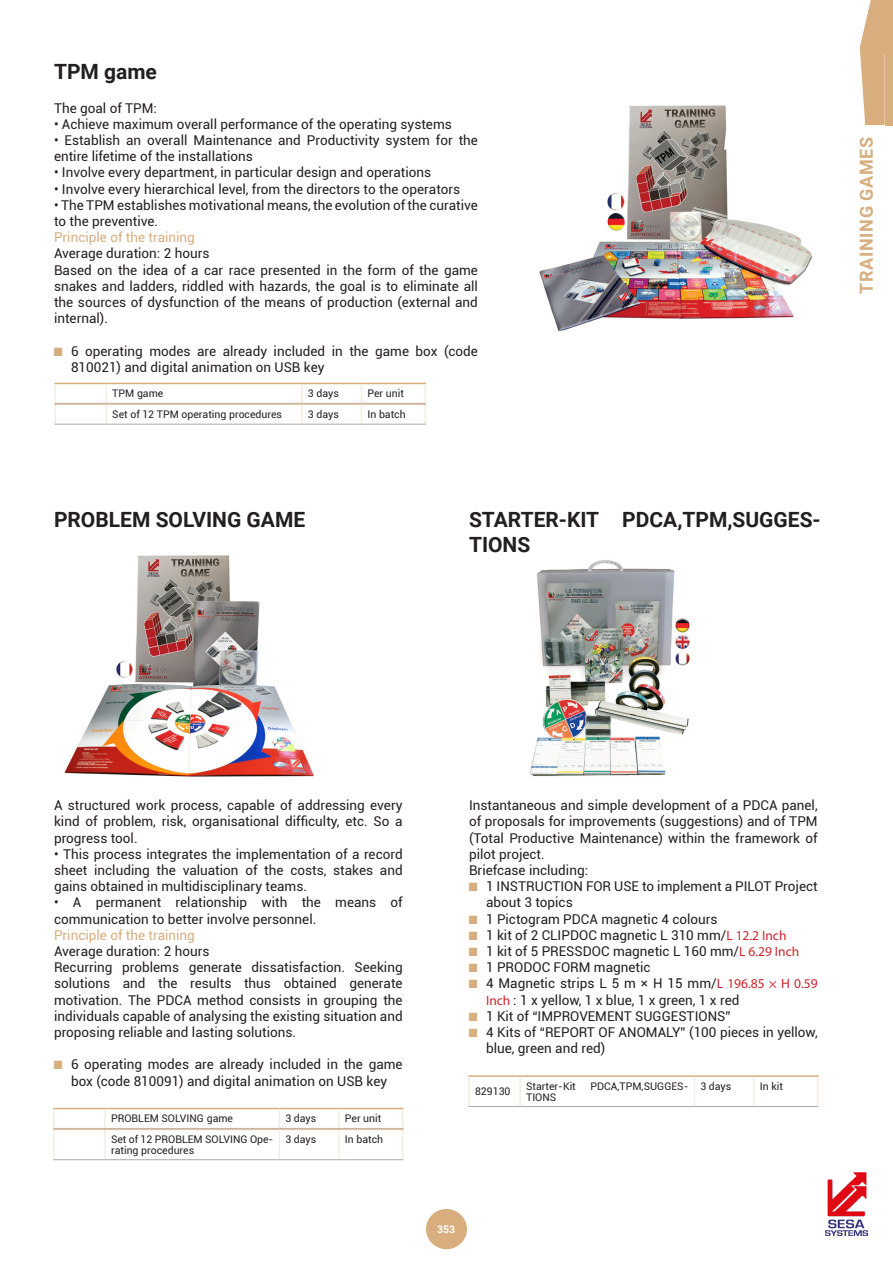
<style>
.page{position:relative;width:893px;height:1263px;background:#fff}
.page>*{position:absolute;margin:0;border:0;box-sizing:border-box;transform-origin:0 0}
.t1{font:700 21px/25.2px "Roboto";color:#231f20}
.t2{font:700 18px "Roboto";letter-spacing:.035em;color:#d8ae7f}
.t3{font:13.5px/16.2px "Roboto";color:#231f20}
.t4{font:13.5px "Roboto";color:#d8ae7f}
.t5{font:10.5px/10.5px "Roboto";color:#231f20}
.t6{font:700 10.5px "Roboto";color:#fff}
.s1{font-family:"Courier New";color:#d8ae7f}
.s2{font-family:"Myriad Pro";color:#d1232a}
</style>
<div class="page">
<div style="left:426px;top:1209px;width:41px;height:40px;background:#d8ae7f;border-radius:50%"></div>
<img style="left:826px;top:1172px;width:42px;height:63px">
<svg style="left:860px;top:0;width:33px;height:125px;background:#dcb78d"></svg>
<img style="left:539px;top:105px;width:274px;height:227px">
<hr style="left:55px;top:383px;width:51px;height:1px;background:#d8ae7f">
<hr style="left:106px;top:383px;width:196px;height:1px;background:#d8ae7f">
<hr style="left:302px;top:383px;width:59px;height:1px;background:#d8ae7f">
<hr style="left:361px;top:383px;width:65px;height:1px;background:#d8ae7f">
<hr style="left:55px;top:403px;width:51px;height:2px;background:#e3c39f">
<hr style="left:106px;top:403px;width:196px;height:2px;background:#e3c39f">
<hr style="left:302px;top:403px;width:59px;height:2px;background:#e3c39f">
<hr style="left:361px;top:403px;width:65px;height:2px;background:#e3c39f">
<svg style="left:55px;top:384px;width:1px;height:40px"></svg>
<svg style="left:424px;top:384px;width:2px;height:40px"></svg>
<svg style="left:106px;top:384px;width:1px;height:40px"></svg>
<svg style="left:301px;top:384px;width:2px;height:40px"></svg>
<svg style="left:361px;top:384px;width:1px;height:40px"></svg>
<hr style="left:55px;top:424px;width:51px;height:1px;background:#a8a9ad">
<hr style="left:106px;top:424px;width:196px;height:1px;background:#a8a9ad">
<hr style="left:302px;top:424px;width:59px;height:1px;background:#a8a9ad">
<hr style="left:361px;top:424px;width:65px;height:1px;background:#a8a9ad">
<img style="left:64px;top:555px;width:250px;height:222px">
<hr style="left:53px;top:1108px;width:52px;height:1px;background:#d8ae7f">
<hr style="left:105px;top:1108px;width:174px;height:1px;background:#d8ae7f">
<hr style="left:279px;top:1108px;width:60px;height:1px;background:#d8ae7f">
<hr style="left:339px;top:1108px;width:64px;height:1px;background:#d8ae7f">
<svg style="left:53px;top:1109px;width:2px;height:19px"></svg>
<svg style="left:104px;top:1109px;width:2px;height:19px"></svg>
<svg style="left:338px;top:1109px;width:2px;height:19px"></svg>
<hr style="left:53px;top:1128px;width:52px;height:2px;background:#e3c39f">
<hr style="left:105px;top:1128px;width:174px;height:2px;background:#e3c39f">
<hr style="left:279px;top:1128px;width:60px;height:2px;background:#e3c39f">
<hr style="left:339px;top:1128px;width:64px;height:2px;background:#e3c39f">
<hr style="left:53px;top:1130px;width:2px;height:29px;background:#f6ecdf">
<svg style="left:402px;top:1109px;width:1px;height:50px"></svg>
<hr style="left:104px;top:1130px;width:2px;height:29px;background:#f6ecdf">
<svg style="left:279px;top:1109px;width:1px;height:50px"></svg>
<hr style="left:338px;top:1130px;width:2px;height:29px;background:#f6ecdf">
<hr style="left:53px;top:1159px;width:52px;height:1px;background:#a8a9ad">
<hr style="left:105px;top:1159px;width:174px;height:1px;background:#a8a9ad">
<hr style="left:279px;top:1159px;width:60px;height:1px;background:#a8a9ad">
<hr style="left:339px;top:1159px;width:64px;height:1px;background:#a8a9ad">
<img style="left:530px;top:560px;width:160px;height:216px">
<hr style="left:468px;top:1075px;width:52px;height:2px;background:#d8ae7f">
<hr style="left:520px;top:1075px;width:174px;height:2px;background:#d8ae7f">
<hr style="left:694px;top:1075px;width:60px;height:2px;background:#d8ae7f">
<hr style="left:754px;top:1075px;width:64px;height:2px;background:#d8ae7f">
<hr style="left:468px;top:1077px;width:2px;height:29px;background:#f6ecdf">
<hr style="left:519px;top:1077px;width:2px;height:29px;background:#f6ecdf">
<svg style="left:694px;top:1077px;width:1px;height:29px"></svg>
<hr style="left:753px;top:1077px;width:2px;height:29px;background:#f6ecdf">
<svg style="left:817px;top:1077px;width:1px;height:29px"></svg>
<hr style="left:468px;top:1106px;width:52px;height:1px;background:#a8a9ad">
<hr style="left:520px;top:1106px;width:174px;height:1px;background:#a8a9ad">
<hr style="left:694px;top:1106px;width:60px;height:1px;background:#a8a9ad">
<hr style="left:754px;top:1106px;width:64px;height:1px;background:#a8a9ad">
<h1 class="t1" style="left:54px;top:58px;width:104px">TPM game</h1>
<p class="t3" style="left:54px;top:99px;width:104px">The goal of TPM:</p>
<p class="t3" style="left:54px;top:115px;width:399px">• Achieve maximum overall performance of the operating systems</p>
<p class="t3" style="left:54px;top:132px;width:425px">• Establish an overall Maintenance and Productivity system for the entire lifetime of the installations</p>
<p class="t3" style="left:54px;top:164px;width:379px">• Involve every department, in particular design and operations</p>
<p class="t3" style="left:54px;top:180px;width:408px">• Involve every hierarchical level, from the directors to the operators</p>
<p class="t3" style="left:54px;top:196px;width:425px">• The TPM establishes motivational means, the evolution of the curative to the preventive.</p>
<p class="t4" style="left:54px;top:228px;width:142px">Principle of the training</p>
<p class="t3" style="left:54px;top:245px;width:425px">Average duration: 2 hours<br>Based on the idea of a car race presented in the form of the game snakes and ladders, riddled with hazards, the goal is to eliminate all the sources of dysfunction of the means of production (external and internal).</p>
<p class="t3" style="left:71px;top:342px;width:408px;text-indent:-17px"><span class="s1">■</span> 6 operating modes are already included in the game box (code<br>810021) and digital animation on USB key</p>
<p class="t5" style="left:112px;top:388px;width:53px">TPM game</p>
<p class="t5" style="left:308px;top:388px;width:32px">3 days</p>
<p class="t5" style="left:367px;top:388px;width:38px">Per unit</p>
<p class="t5" style="left:112px;top:409px;width:171px">Set of 12 TPM operating procedures</p>
<p class="t5" style="left:308px;top:409px;width:32px">3 days</p>
<p class="t5" style="left:367px;top:409px;width:40px">In batch</p>
<h1 class="t1" style="left:54px;top:506px;width:253px">PROBLEM SOLVING GAME</h1>
<h1 class="t1" style="left:469px;top:506px;width:353px">STARTER-KIT PDCA,TPM,SUGGES-<br>TIONS</h1>
<h2 class="t2" style="left:854px;top:294px;width:158px;rotate:-90deg">TRAINING GAMES</h2>
<p class="t3" style="left:54px;top:797px;width:350px;text-align:justify">A structured work process, capable of addressing every kind of problem, risk, organisational difficulty, etc. So a progress tool.</p>
<p class="t3" style="left:54px;top:845px;width:350px;text-align:justify">• This process integrates the implementation of a record sheet including the valuation of the costs, stakes and gains obtained in multidisciplinary teams.</p>
<p class="t3" style="left:54px;top:894px;width:350px">• A permanent relationship with the means of communication to better involve personnel.</p>
<p class="t4" style="left:54px;top:925px;width:142px">Principle of the training</p>
<p class="t3" style="left:54px;top:942px;width:350px">Average duration: 2 hours<br>Recurring problems generate dissatisfaction. Seeking solutions and the results thus obtained generate motivation. The PDCA method consists in grouping the individuals capable of analysing the existing situation and proposing reliable and lasting solutions.</p>
<p class="t3" style="left:54px;top:1056px;width:350px;text-align:center"><span class="s1">■</span> 6 operating modes are already included in the game box (code 810091) and digital animation on USB key</p>
<p class="t5" style="left:111px;top:1113px;width:124px">PROBLEM SOLVING game</p>
<p class="t5" style="left:285px;top:1113px;width:32px">3 days</p>
<p class="t5" style="left:345px;top:1113px;width:38px">Per unit</p>
<p class="t5" style="left:111px;top:1134px;width:164px">Set of 12 PROBLEM SOLVING Ope&shy;rating procedures</p>
<p class="t5" style="left:285px;top:1134px;width:32px">3 days</p>
<p class="t5" style="left:345px;top:1134px;width:40px">In batch</p>
<p class="t3" style="left:469px;top:797px;width:350px">Instantaneous and simple development of a PDCA panel, of proposals for improvements (suggestions) and of TPM (Total Productive Maintenance) within the framework of pilot project.<br>Briefcase including:</p>
<p class="t3" style="left:486px;top:878px;width:333px;text-indent:-17px"><span class="s1">■</span> 1 INSTRUCTION FOR USE to implement a PILOT Project about 3 topics</p>
<p class="t3" style="left:469px;top:910px;width:250px"><span class="s1">■</span> 1 Pictogram PDCA magnetic 4 colours</p>
<p class="t3" style="left:469px;top:926px;width:319px"><span class="s1">■</span> 1 kit of 2 CLIPDOC magnetic L 310 mm/<span class="s2">L 12.2 Inch</span></p>
<p class="t3" style="left:469px;top:942px;width:332px"><span class="s1">■</span> 1 kit of 5 PRESSDOC magnetic L 160 mm/<span class="s2">L 6.29 Inch</span></p>
<p class="t3" style="left:469px;top:959px;width:183px"><span class="s1">■</span> 1 PRODOC FORM magnetic</p>
<p class="t3" style="left:486px;top:975px;width:333px;text-indent:-17px"><span class="s1">■</span> 4 Magnetic strips L 5 m × H 15 mm/<span class="s2">L 196.85 × H 0.59<br>Inch</span> : 1 x yellow, 1 x blue, 1 x green, 1 x red</p>
<p class="t3" style="left:469px;top:1007px;width:263px"><span class="s1">■</span> 1 Kit of “IMPROVEMENT SUGGESTIONS”</p>
<p class="t3" style="left:486px;top:1023px;width:333px;text-indent:-17px"><span class="s1">■</span> 4 Kits of “REPORT OF ANOMALY” (100 pieces in yellow, blue, green and red)</p>
<p class="t5" style="left:475px;top:1086px;width:37px">829130</p>
<p class="t5" style="left:526px;top:1081px;width:51px">Starter-Kit</p>
<p class="t5" style="left:590px;top:1081px;width:99px">PDCA,TPM,SUGGES-</p>
<p class="t5" style="left:526px;top:1091px;width:32px">TIONS</p>
<p class="t5" style="left:700px;top:1081px;width:32px">3 days</p>
<p class="t5" style="left:760px;top:1081px;width:25px">In kit</p>
<p class="t6" style="left:437px;top:1222px;width:20px">353</p>
</div>
